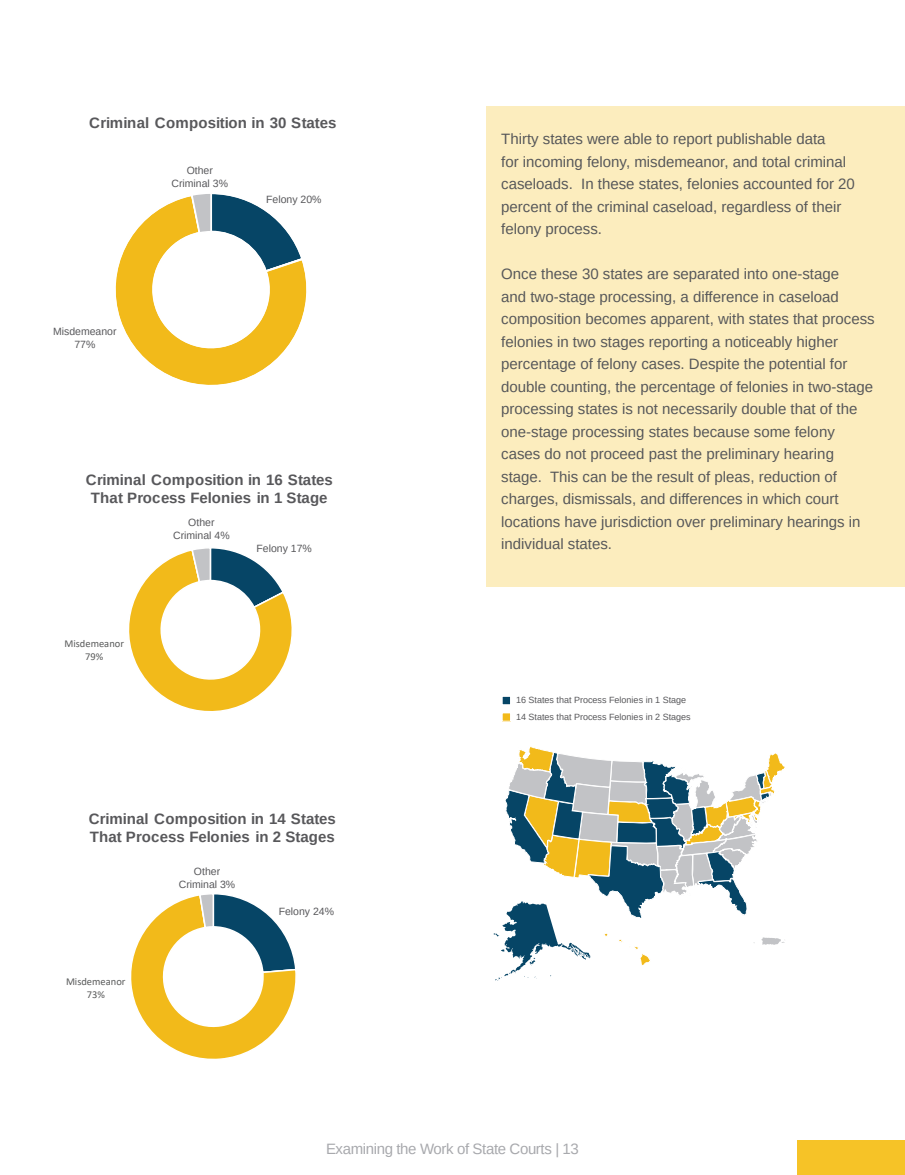
<style>
.page{position:relative;width:905px;height:1175px;background:#fff}
.page>*{position:absolute;margin:0;border:0;box-sizing:border-box;transform-origin:0 0}
.bodycopy{font:15px/22.5px "Arimo";color:#57585a}
.t1{font:700 15px/18px "Arimo";color:#58585b;text-align:center}
.Header_Master_page{font:15px "Arimo";letter-spacing:-.025em;color:#a8a9ad}
.t2{font:10.5px/12.6px "Arimo";color:#58585b;text-align:center}
.t3{font:10.5px/12.6px "Calibri";color:#595a5a;text-align:center}
.t4{font:9px/17px "Arimo";color:#58585b}
</style>
<div class="page">
<div style="left:797px;top:1140px;width:107px;height:34px;background:#f6c327"></div>
<div style="left:486px;top:106px;width:418px;height:481px;background:#fcedbe"></div>
<svg style="left:115px;top:196px;width:192px;height:189px"></svg>
<svg style="left:190px;top:194px;width:115px;height:80px"></svg>
<svg style="left:129px;top:548px;width:163px;height:163px"></svg>
<svg style="left:131px;top:894px;width:165px;height:165px"></svg>
<svg style="left:493px;top:746px;width:292px;height:235px"></svg>
<div style="left:502px;top:696px;width:8px;height:8px;background:#064566"></div>
<div style="left:502px;top:696px;width:9px;height:9px;border:1px solid #fff"></div>
<div style="left:502px;top:713px;width:8px;height:8px;background:#f2ba1a"></div>
<div style="left:502px;top:712px;width:9px;height:9px;border:1px solid #fff"></div>
<p class="t1" style="left:89px;top:114px;width:248px">Criminal Composition in 30 States</p>
<p class="t2" style="left:53px;top:325px;width:65px">Misdemeanor<br>77%</p>
<p class="t2" style="left:171px;top:164px;width:58px">Other<br>Criminal 3%</p>
<p class="t2" style="left:266px;top:193px;width:57px">Felony 20%</p>
<p class="t1" style="left:86px;top:471px;width:248px">Criminal Composition in 16 States<br>That Process Felonies in 1 Stage</p>
<p class="t3" style="left:64px;top:637px;width:61px">Misdemeanor<br>79%</p>
<p class="t2" style="left:173px;top:516px;width:58px">Other<br>Criminal 4%</p>
<p class="t2" style="left:256px;top:542px;width:57px">Felony 17%</p>
<p class="t1" style="left:89px;top:809px;width:248px;text-align:left">Criminal Composition in 14 States<br>That Process Felonies in 2 Stages</p>
<p class="t3" style="left:66px;top:975px;width:61px">Misdemeanor<br>73%</p>
<p class="t2" style="left:179px;top:865px;width:58px">Other<br>Criminal 3%</p>
<p class="t2" style="left:279px;top:905px;width:57px">Felony 24%</p>
<p class="bodycopy" style="left:501px;top:128px;width:355px">Thirty states were able to report publishable data<br>for incoming felony, misdemeanor, and total criminal caseloads. In these states, felonies accounted for 20 percent of the criminal caseload, regardless of their felony process.</p>
<p class="bodycopy" style="left:501px;top:263px;width:375px">Once these 30 states are separated into one-stage<br>and two-stage processing, a difference in caseload composition becomes apparent, with states that process felonies in two stages reporting a noticeably higher percentage of felony cases. Despite the potential for double counting, the percentage of felonies in two-stage processing states is not necessarily double that of the one-stage processing states because some felony cases do not proceed past the preliminary hearing stage. This can be the result of pleas, reduction of charges, dismissals, and differences in which court locations have jurisdiction over preliminary hearings in individual states.</p>
<p class="t4" style="left:516px;top:691px;width:176px">16 States that Process Felonies in 1 Stage<br>14 States that Process Felonies in 2 Stages</p>
<p class="Header_Master_page" style="left:326px;top:1138px;width:254px">Examining the Work of State Courts | 13</p>
</div>
